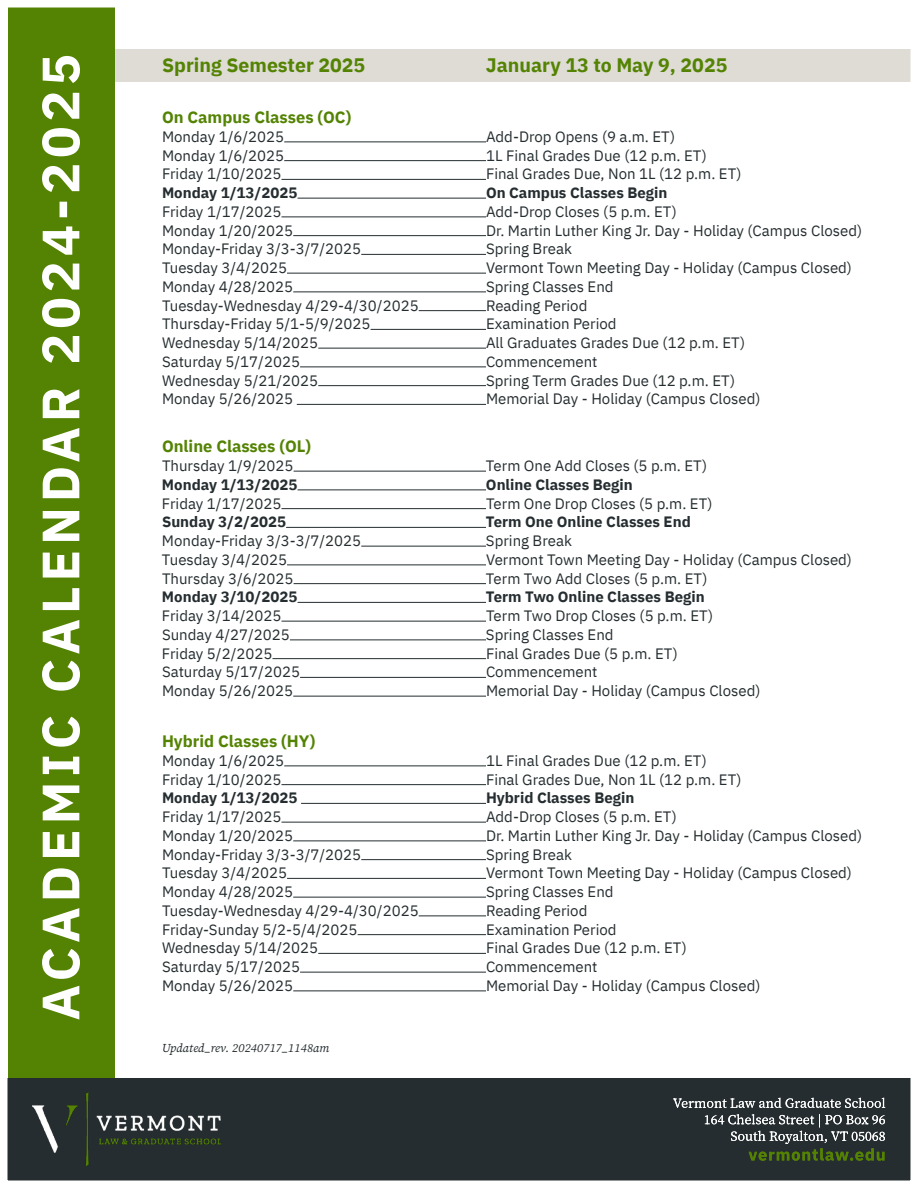
<style>
.page{position:relative;width:918px;height:1188px;background:#fff}
.page>*{position:absolute;margin:0;border:0;box-sizing:border-box;transform-origin:0 0}
.t1{font:700 19.5px "IBM Plex Sans";color:#548303}
.t2{font:700 16.5px "IBM Plex Sans";color:#548303}
.t3{font:15px "IBM Plex Sans";color:#252d30}
.t4{font:700 15px "IBM Plex Sans";color:#252d30}
.t5{font:italic 12px "Source Serif 418 pt";color:#252d30}
</style>
<div class="page">
<div style="left:96px;top:49px;width:822px;height:33px;background:#dedcd5"></div>
<div style="left:8px;top:0;width:106px;height:1188px;background:#548303"></div>
<svg style="left:42px;top:56px;width:38px;height:964px"></svg>
<div style="left:0;top:1078px;width:918px;height:103px;background:#252d30"></div>
<img style="left:32px;top:1093px;width:189px;height:73px">
<hr style="left:284px;top:142px;width:202px;height:1px;background:#252d30">
<hr style="left:284px;top:160px;width:202px;height:1px;background:#252d30">
<hr style="left:281px;top:179px;width:205px;height:1px;background:#252d30">
<hr style="left:298px;top:198px;width:188px;height:1px;background:#252d30">
<hr style="left:281px;top:217px;width:205px;height:1px;background:#252d30">
<hr style="left:293px;top:235px;width:193px;height:1px;background:#252d30">
<hr style="left:361px;top:254px;width:125px;height:1px;background:#252d30">
<hr style="left:287px;top:273px;width:199px;height:1px;background:#252d30">
<hr style="left:293px;top:292px;width:193px;height:1px;background:#252d30">
<hr style="left:419px;top:310px;width:67px;height:1px;background:#252d30">
<hr style="left:371px;top:329px;width:115px;height:1px;background:#252d30">
<hr style="left:318px;top:348px;width:168px;height:1px;background:#252d30">
<hr style="left:300px;top:367px;width:186px;height:1px;background:#252d30">
<hr style="left:318px;top:385px;width:168px;height:1px;background:#252d30">
<hr style="left:297px;top:404px;width:189px;height:1px;background:#252d30">
<hr style="left:294px;top:471px;width:192px;height:1px;background:#252d30">
<hr style="left:298px;top:490px;width:188px;height:1px;background:#252d30">
<hr style="left:281px;top:508px;width:205px;height:1px;background:#252d30">
<hr style="left:286px;top:527px;width:200px;height:1px;background:#252d30">
<hr style="left:361px;top:546px;width:125px;height:1px;background:#252d30">
<hr style="left:287px;top:565px;width:199px;height:1px;background:#252d30">
<hr style="left:294px;top:583px;width:192px;height:1px;background:#252d30">
<hr style="left:298px;top:602px;width:188px;height:1px;background:#252d30">
<hr style="left:281px;top:621px;width:205px;height:1px;background:#252d30">
<hr style="left:290px;top:640px;width:196px;height:1px;background:#252d30">
<hr style="left:272px;top:658px;width:214px;height:1px;background:#252d30">
<hr style="left:300px;top:677px;width:186px;height:1px;background:#252d30">
<hr style="left:293px;top:696px;width:193px;height:1px;background:#252d30">
<hr style="left:284px;top:766px;width:202px;height:1px;background:#252d30">
<hr style="left:281px;top:784px;width:205px;height:1px;background:#252d30">
<hr style="left:301px;top:803px;width:185px;height:1px;background:#252d30">
<hr style="left:281px;top:822px;width:205px;height:1px;background:#252d30">
<hr style="left:293px;top:841px;width:193px;height:1px;background:#252d30">
<hr style="left:361px;top:859px;width:125px;height:1px;background:#252d30">
<hr style="left:287px;top:878px;width:199px;height:1px;background:#252d30">
<hr style="left:293px;top:897px;width:193px;height:1px;background:#252d30">
<hr style="left:419px;top:916px;width:67px;height:1px;background:#252d30">
<hr style="left:358px;top:934px;width:128px;height:1px;background:#252d30">
<hr style="left:318px;top:953px;width:168px;height:1px;background:#252d30">
<hr style="left:300px;top:972px;width:186px;height:1px;background:#252d30">
<hr style="left:293px;top:991px;width:193px;height:1px;background:#252d30">
<div style="left:0;top:0;width:918px;height:1188px;border:8px solid #fff"></div>
<svg style="left:705px;top:1114px;width:180px;height:47px"></svg>
<svg style="left:673px;top:1098px;width:212px;height:10px"></svg>
<h1 class="t1" style="left:162px;top:57px;width:205px">Spring Semester 2025</h1>
<h1 class="t1" style="left:486px;top:57px;width:243px">January 13 to May 9, 2025</h1>
<p class="t2" style="left:162px;top:110px;width:191px">On Campus Classes (OC)</p>
<p class="t3" style="left:162px;top:130px;width:124px">Monday 1/6/2025</p>
<p class="t3" style="left:486px;top:130px;width:191px">Add-Drop Opens (9 a.m. ET)</p>
<p class="t3" style="left:162px;top:149px;width:124px">Monday 1/6/2025</p>
<p class="t3" style="left:486px;top:149px;width:222px">1L Final Grades Due (12 p.m. ET)</p>
<p class="t3" style="left:162px;top:168px;width:121px">Friday 1/10/2025</p>
<p class="t3" style="left:486px;top:168px;width:257px">Final Grades Due, Non 1L (12 p.m. ET)</p>
<p class="t4" style="left:162px;top:187px;width:137px">Monday 1/13/2025</p>
<p class="t4" style="left:486px;top:187px;width:183px">On Campus Classes Begin</p>
<p class="t3" style="left:162px;top:205px;width:121px">Friday 1/17/2025</p>
<p class="t3" style="left:486px;top:205px;width:192px">Add-Drop Closes (5 p.m. ET)</p>
<p class="t3" style="left:162px;top:224px;width:133px">Monday 1/20/2025</p>
<p class="t3" style="left:486px;top:224px;width:378px">Dr. Martin Luther King Jr. Day - Holiday (Campus Closed)</p>
<p class="t3" style="left:162px;top:243px;width:201px">Monday-Friday 3/3-3/7/2025</p>
<p class="t3" style="left:486px;top:243px;width:88px">Spring Break</p>
<p class="t3" style="left:162px;top:262px;width:127px">Tuesday 3/4/2025</p>
<p class="t3" style="left:486px;top:262px;width:368px">Vermont Town Meeting Day - Holiday (Campus Closed)</p>
<p class="t3" style="left:162px;top:280px;width:133px">Monday 4/28/2025</p>
<p class="t3" style="left:486px;top:280px;width:129px">Spring Classes End</p>
<p class="t3" style="left:162px;top:299px;width:258px">Tuesday-Wednesday 4/29-4/30/2025</p>
<p class="t3" style="left:486px;top:299px;width:103px">Reading Period</p>
<p class="t3" style="left:162px;top:318px;width:210px">Thursday-Friday 5/1-5/9/2025</p>
<p class="t3" style="left:486px;top:318px;width:132px">Examination Period</p>
<p class="t3" style="left:162px;top:337px;width:158px">Wednesday 5/14/2025</p>
<p class="t3" style="left:486px;top:337px;width:261px">All Graduates Grades Due (12 p.m. ET)</p>
<p class="t3" style="left:162px;top:355px;width:140px">Saturday 5/17/2025</p>
<p class="t3" style="left:486px;top:355px;width:113px">Commencement</p>
<p class="t3" style="left:162px;top:374px;width:158px">Wednesday 5/21/2025</p>
<p class="t3" style="left:486px;top:374px;width:251px">Spring Term Grades Due (12 p.m. ET)</p>
<p class="t3" style="left:162px;top:393px;width:133px">Monday 5/26/2025</p>
<p class="t3" style="left:486px;top:393px;width:276px">Memorial Day - Holiday (Campus Closed)</p>
<p class="t2" style="left:162px;top:440px;width:151px">Online Classes (OL)</p>
<p class="t3" style="left:162px;top:460px;width:133px">Thursday 1/9/2025</p>
<p class="t3" style="left:486px;top:460px;width:223px">Term One Add Closes (5 p.m. ET)</p>
<p class="t4" style="left:162px;top:478px;width:137px">Monday 1/13/2025</p>
<p class="t4" style="left:486px;top:478px;width:148px">Online Classes Begin</p>
<p class="t3" style="left:162px;top:497px;width:121px">Friday 1/17/2025</p>
<p class="t3" style="left:486px;top:497px;width:228px">Term One Drop Closes (5 p.m. ET)</p>
<p class="t4" style="left:162px;top:516px;width:126px">Sunday 3/2/2025</p>
<p class="t4" style="left:486px;top:516px;width:206px">Term One Online Classes End</p>
<p class="t3" style="left:162px;top:535px;width:201px">Monday-Friday 3/3-3/7/2025</p>
<p class="t3" style="left:486px;top:535px;width:88px">Spring Break</p>
<p class="t3" style="left:162px;top:553px;width:127px">Tuesday 3/4/2025</p>
<p class="t3" style="left:486px;top:553px;width:368px">Vermont Town Meeting Day - Holiday (Campus Closed)</p>
<p class="t3" style="left:162px;top:572px;width:133px">Thursday 3/6/2025</p>
<p class="t3" style="left:486px;top:572px;width:223px">Term Two Add Closes (5 p.m. ET)</p>
<p class="t4" style="left:162px;top:591px;width:137px">Monday 3/10/2025</p>
<p class="t4" style="left:486px;top:591px;width:220px">Term Two Online Classes Begin</p>
<p class="t3" style="left:162px;top:610px;width:121px">Friday 3/14/2025</p>
<p class="t3" style="left:486px;top:610px;width:229px">Term Two Drop Closes (5 p.m. ET)</p>
<p class="t3" style="left:162px;top:628px;width:129px">Sunday 4/27/2025</p>
<p class="t3" style="left:486px;top:628px;width:129px">Spring Classes End</p>
<p class="t3" style="left:162px;top:647px;width:112px">Friday 5/2/2025</p>
<p class="t3" style="left:486px;top:647px;width:193px">Final Grades Due (5 p.m. ET)</p>
<p class="t3" style="left:162px;top:666px;width:140px">Saturday 5/17/2025</p>
<p class="t3" style="left:486px;top:666px;width:113px">Commencement</p>
<p class="t3" style="left:162px;top:685px;width:133px">Monday 5/26/2025</p>
<p class="t3" style="left:486px;top:685px;width:276px">Memorial Day - Holiday (Campus Closed)</p>
<p class="t2" style="left:162px;top:734px;width:155px">Hybrid Classes (HY)</p>
<p class="t3" style="left:162px;top:754px;width:124px">Monday 1/6/2025</p>
<p class="t3" style="left:486px;top:754px;width:222px">1L Final Grades Due (12 p.m. ET)</p>
<p class="t3" style="left:162px;top:773px;width:121px">Friday 1/10/2025</p>
<p class="t3" style="left:486px;top:773px;width:257px">Final Grades Due, Non 1L (12 p.m. ET)</p>
<p class="t4" style="left:162px;top:792px;width:137px">Monday 1/13/2025</p>
<p class="t4" style="left:486px;top:792px;width:150px">Hybrid Classes Begin</p>
<p class="t3" style="left:162px;top:811px;width:121px">Friday 1/17/2025</p>
<p class="t3" style="left:486px;top:811px;width:192px">Add-Drop Closes (5 p.m. ET)</p>
<p class="t3" style="left:162px;top:829px;width:133px">Monday 1/20/2025</p>
<p class="t3" style="left:486px;top:829px;width:378px">Dr. Martin Luther King Jr. Day - Holiday (Campus Closed)</p>
<p class="t3" style="left:162px;top:848px;width:201px">Monday-Friday 3/3-3/7/2025</p>
<p class="t3" style="left:486px;top:848px;width:88px">Spring Break</p>
<p class="t3" style="left:162px;top:867px;width:127px">Tuesday 3/4/2025</p>
<p class="t3" style="left:486px;top:867px;width:368px">Vermont Town Meeting Day - Holiday (Campus Closed)</p>
<p class="t3" style="left:162px;top:886px;width:133px">Monday 4/28/2025</p>
<p class="t3" style="left:486px;top:886px;width:129px">Spring Classes End</p>
<p class="t3" style="left:162px;top:904px;width:258px">Tuesday-Wednesday 4/29-4/30/2025</p>
<p class="t3" style="left:486px;top:904px;width:103px">Reading Period</p>
<p class="t3" style="left:162px;top:923px;width:197px">Friday-Sunday 5/2-5/4/2025</p>
<p class="t3" style="left:486px;top:923px;width:132px">Examination Period</p>
<p class="t3" style="left:162px;top:942px;width:158px">Wednesday 5/14/2025</p>
<p class="t3" style="left:486px;top:942px;width:202px">Final Grades Due (12 p.m. ET)</p>
<p class="t3" style="left:162px;top:961px;width:140px">Saturday 5/17/2025</p>
<p class="t3" style="left:486px;top:961px;width:113px">Commencement</p>
<p class="t3" style="left:162px;top:979px;width:133px">Monday 5/26/2025</p>
<p class="t3" style="left:486px;top:979px;width:276px">Memorial Day - Holiday (Campus Closed)</p>
<p class="t5" style="left:162px;top:1043px;width:169px">Updated_rev. 20240717_1148am</p>
</div>
